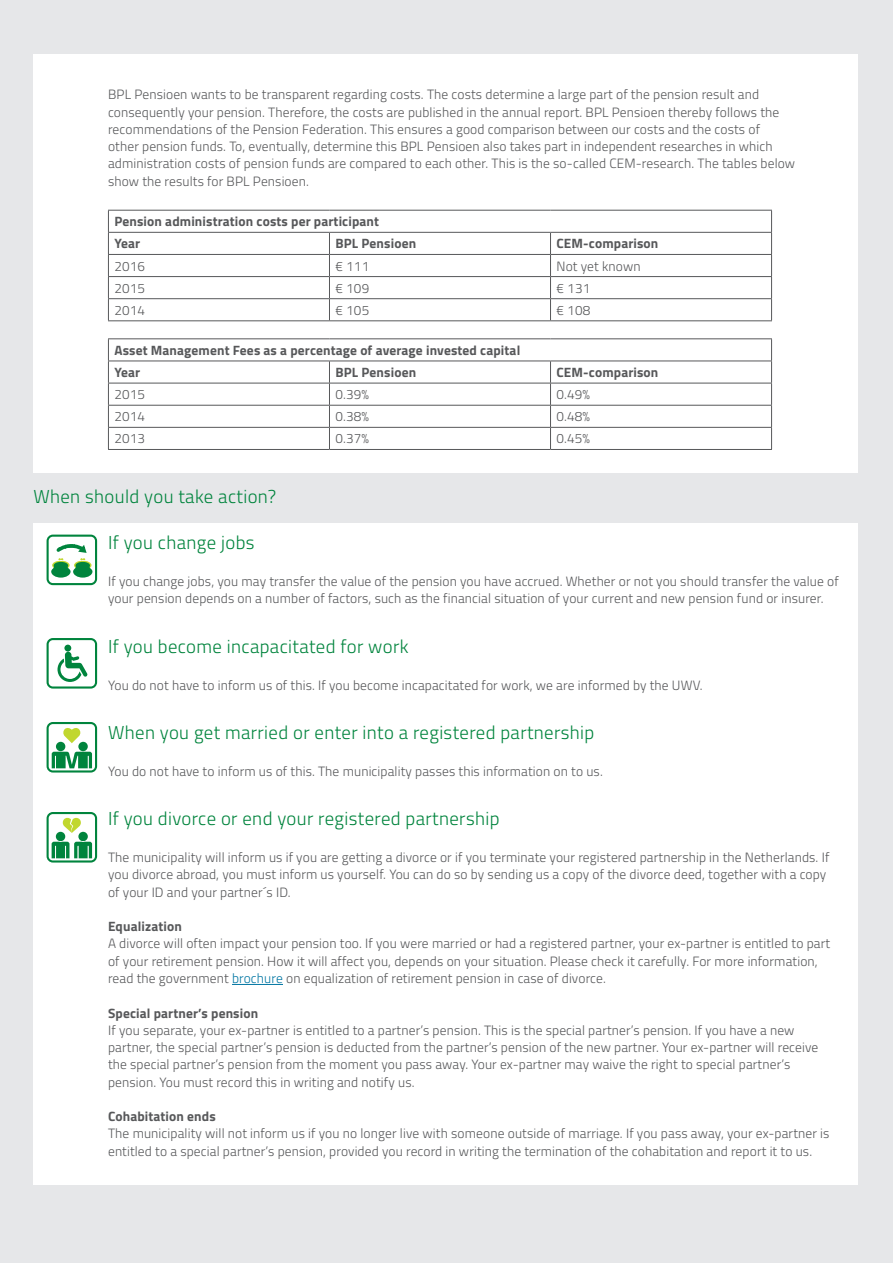
<style>
.page{position:relative;width:893px;height:1263px;background:#e6e7e9}
.page>*{position:absolute;margin:0;border:0;box-sizing:border-box;transform-origin:0 0}
.t1{font:300 18.75px "Titillium";letter-spacing:.02em;color:#00843d}
.t2{font:300 13.5px/17.2px "Titillium";letter-spacing:.01em;color:#57585a}
.t3{font:700 13.5px/22.2px "Titillium";letter-spacing:.01em;color:#57585a}
.s1{color:#0076a3}
</style>
<div class="page">
<div style="left:33px;top:523px;width:825px;height:661px;background:#fff"></div>
<div style="left:33px;top:54px;width:825px;height:419px;background:#fff"></div>
<svg style="left:47px;top:722px;width:50px;height:50px"></svg>
<svg style="left:47px;top:812px;width:50px;height:50px"></svg>
<hr style="left:108px;top:210px;width:221px;height:1px;background:#57585a">
<hr style="left:329px;top:210px;width:221px;height:1px;background:#57585a">
<hr style="left:550px;top:210px;width:222px;height:1px;background:#57585a">
<hr style="left:108px;top:232px;width:221px;height:1px;background:#57585a">
<hr style="left:329px;top:232px;width:221px;height:1px;background:#57585a">
<hr style="left:550px;top:232px;width:222px;height:1px;background:#57585a">
<hr style="left:108px;top:254px;width:221px;height:1px;background:#57585a">
<hr style="left:329px;top:254px;width:221px;height:1px;background:#57585a">
<hr style="left:550px;top:254px;width:222px;height:1px;background:#57585a">
<hr style="left:108px;top:276px;width:221px;height:1px;background:#57585a">
<hr style="left:329px;top:276px;width:221px;height:1px;background:#57585a">
<hr style="left:550px;top:276px;width:222px;height:1px;background:#57585a">
<hr style="left:108px;top:298px;width:221px;height:1px;background:#57585a">
<svg style="left:108px;top:211px;width:1px;height:109px"></svg>
<hr style="left:329px;top:298px;width:221px;height:1px;background:#57585a">
<svg style="left:329px;top:233px;width:1px;height:87px"></svg>
<hr style="left:550px;top:298px;width:222px;height:1px;background:#57585a">
<svg style="left:550px;top:233px;width:1px;height:87px"></svg>
<svg style="left:771px;top:211px;width:1px;height:109px"></svg>
<hr style="left:108px;top:320px;width:221px;height:1px;background:#57585a">
<hr style="left:329px;top:320px;width:221px;height:1px;background:#57585a">
<hr style="left:550px;top:320px;width:222px;height:1px;background:#57585a">
<hr style="left:108px;top:338px;width:221px;height:1px;background:#57585a">
<hr style="left:329px;top:338px;width:221px;height:1px;background:#57585a">
<hr style="left:550px;top:338px;width:222px;height:1px;background:#57585a">
<hr style="left:108px;top:361px;width:221px;height:1px;background:#57585a">
<hr style="left:329px;top:361px;width:221px;height:1px;background:#57585a">
<hr style="left:550px;top:361px;width:222px;height:1px;background:#57585a">
<hr style="left:108px;top:383px;width:221px;height:1px;background:#57585a">
<hr style="left:329px;top:383px;width:221px;height:1px;background:#57585a">
<hr style="left:550px;top:383px;width:222px;height:1px;background:#57585a">
<hr style="left:108px;top:405px;width:221px;height:1px;background:#57585a">
<hr style="left:329px;top:405px;width:221px;height:1px;background:#57585a">
<hr style="left:550px;top:405px;width:222px;height:1px;background:#57585a">
<hr style="left:108px;top:427px;width:221px;height:1px;background:#57585a">
<svg style="left:108px;top:339px;width:1px;height:110px"></svg>
<hr style="left:329px;top:427px;width:221px;height:1px;background:#57585a">
<svg style="left:329px;top:361px;width:1px;height:88px"></svg>
<hr style="left:550px;top:427px;width:222px;height:1px;background:#57585a">
<svg style="left:550px;top:361px;width:1px;height:88px"></svg>
<svg style="left:771px;top:339px;width:1px;height:110px"></svg>
<hr style="left:108px;top:449px;width:221px;height:1px;background:#57585a">
<hr style="left:329px;top:449px;width:221px;height:1px;background:#57585a">
<hr style="left:550px;top:449px;width:222px;height:1px;background:#57585a">
<hr style="left:232px;top:984px;width:51px;height:1px;background:#0076a3">
<svg style="left:47px;top:535px;width:50px;height:50px"></svg>
<svg style="left:47px;top:638px;width:50px;height:50px"></svg>
<p class="t2" style="left:108px;top:85px;width:689px">BPL Pensioen wants to be transparent regarding costs. The costs determine a large part of the pension result and consequently your pension. Therefore, the costs are published in the annual report. BPL Pensioen thereby follows the recommendations of the Pension Federation. This ensures a good comparison between our costs and the costs of<br>other pension funds. To, eventually, determine this BPL Pensioen also takes part in independent researches in which administration costs of pension funds are compared to each other. This is the so-called CEM-research. The tables below show the results for BPL Pensioen.</p>
<p class="t3" style="left:114px;top:210px;width:266px">Pension administration costs per participant<br>Year</p>
<p class="t3" style="left:335px;top:232px;width:82px">BPL Pensioen</p>
<p class="t3" style="left:556px;top:232px;width:103px">CEM-comparison</p>
<p class="t2" style="left:114px;top:257px;width:32px">2016</p>
<p class="t2" style="left:335px;top:257px;width:35px">€ 111</p>
<p class="t2" style="left:556px;top:257px;width:86px">Not yet known</p>
<p class="t2" style="left:114px;top:279px;width:32px">2015</p>
<p class="t2" style="left:335px;top:279px;width:35px">€ 109</p>
<p class="t2" style="left:556px;top:279px;width:35px">€ 131</p>
<p class="t2" style="left:114px;top:301px;width:32px">2014</p>
<p class="t2" style="left:335px;top:301px;width:35px">€ 105</p>
<p class="t2" style="left:556px;top:301px;width:35px">€ 108</p>
<p class="t3" style="left:114px;top:338px;width:407px">Asset Management Fees as a percentage of average invested capital<br>Year</p>
<p class="t3" style="left:335px;top:361px;width:82px">BPL Pensioen</p>
<p class="t3" style="left:556px;top:361px;width:103px">CEM-comparison</p>
<p class="t2" style="left:114px;top:385px;width:32px">2015</p>
<p class="t2" style="left:335px;top:385px;width:35px">0.39%</p>
<p class="t2" style="left:556px;top:385px;width:35px">0.49%</p>
<p class="t2" style="left:114px;top:407px;width:32px">2014</p>
<p class="t2" style="left:335px;top:407px;width:35px">0.38%</p>
<p class="t2" style="left:556px;top:407px;width:35px">0.48%</p>
<p class="t2" style="left:114px;top:429px;width:32px">2013</p>
<p class="t2" style="left:335px;top:429px;width:35px">0.37%</p>
<p class="t2" style="left:556px;top:429px;width:35px">0.45%</p>
<h1 class="t1" style="left:33px;top:483px;width:244px">When should you take action?</h1>
<h1 class="t1" style="left:108px;top:529px;width:148px">If you change jobs</h1>
<p class="t2" style="left:108px;top:572px;width:732px">If you change jobs, you may transfer the value of the pension you have accrued. Whether or not you should transfer the value of your pension depends on a number of factors, such as the financial situation of your current and new pension fund or insurer.</p>
<h1 class="t1" style="left:108px;top:633px;width:302px">If you become incapacitated for work</h1>
<p class="t2" style="left:108px;top:676px;width:596px">You do not have to inform us of this. If you become incapacitated for work, we are informed by the UWV.</p>
<h1 class="t1" style="left:108px;top:719px;width:488px">When you get married or enter into a registered partnership</h1>
<p class="t2" style="left:108px;top:762px;width:496px">You do not have to inform us of this. The municipality passes this information on to us.</p>
<h1 class="t1" style="left:108px;top:805px;width:393px">If you divorce or end your registered partnership</h1>
<p class="t2" style="left:108px;top:848px;width:723px">The municipality will inform us if you are getting a divorce or if you terminate your registered partnership in the Netherlands. If you divorce abroad, you must inform us yourself. You can do so by sending us a copy of the divorce deed, together with a copy of your ID and your partner´s ID.</p>
<p class="t3" style="left:108px;top:915px;width:75px">Equalization</p>
<p class="t2" style="left:108px;top:934px;width:724px">A divorce will often impact your pension too. If you were married or had a registered partner, your ex-partner is entitled to part of your retirement pension. How it will affect you, depends on your situation. Please check it carefully. For more information, read the government <span class="s1">brochure</span> on equalization of retirement pension in case of divorce.</p>
<p class="t3" style="left:108px;top:1001px;width:152px">Special partner’s pension</p>
<p class="t2" style="left:108px;top:1021px;width:712px">If you separate, your ex-partner is entitled to a partner’s pension. This is the special partner’s pension. If you have a new partner, the special partner’s pension is deducted from the partner’s pension of the new partner. Your ex-partner will receive the special partner’s pension from the moment you pass away. Your ex-partner may waive the right to special partner’s pension. You must record this in writing and notify us.</p>
<p class="t3" style="left:108px;top:1104px;width:109px">Cohabitation ends</p>
<p class="t2" style="left:108px;top:1124px;width:723px">The municipality will not inform us if you no longer live with someone outside of marriage. If you pass away, your ex-partner is entitled to a special partner’s pension, provided you record in writing the termination of the cohabitation and report it to us.</p>
</div>
